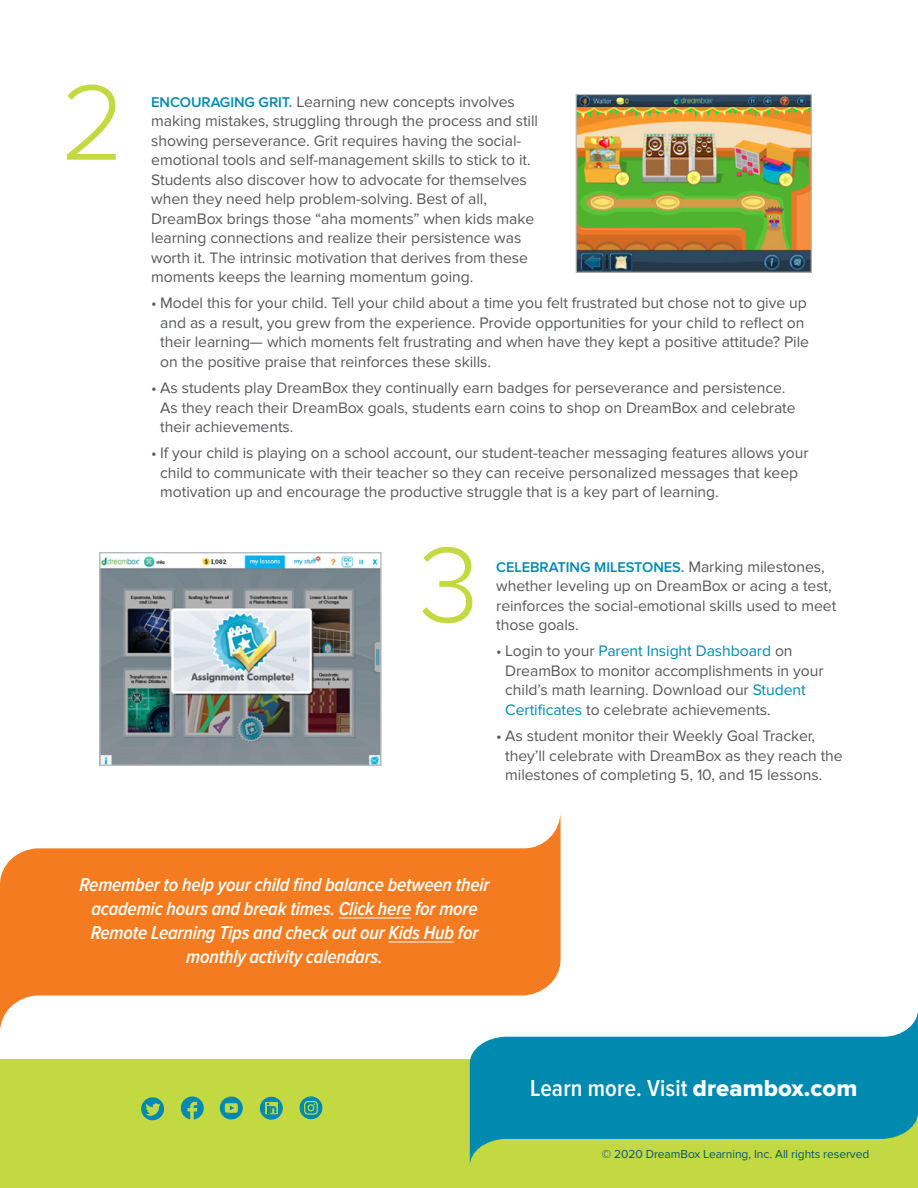
<style>
.page{position:relative;width:918px;height:1188px;background:#fff}
.page>*{position:absolute;margin:0;border:0;box-sizing:border-box;transform-origin:0 0}
.t1{font:300 111px "Proxima Nova";color:#c3d941}
.t2{font:600 24px "Proxima Nova Cond";letter-spacing:.005em;color:#fff}
.t3{font:italic 600 19.5px/24px "Proxima Nova Cond";letter-spacing:-.01em;color:#fff;text-align:center}
.t4{font:15.75px/19.5px "Proxima Nova";letter-spacing:-.005em;color:#58595b}
.t5{font:600 14.7px "Proxima Nova";letter-spacing:-.005em;color:#008ab0}
.t6{font:12px "Proxima Nova";letter-spacing:-.005em;color:#08566d}
.s1{font-weight:600;font-size:14.7px;color:#008ab0}
.s2{font-weight:400;font-size:15.75px;color:#58595b}
.s3{color:#008ab0}
.s4{font-family:"Proxima Nova Extrabld";font-weight:400}
</style>
<div class="page">
<div style="left:0;top:1059px;width:918px;height:129px;background:#c3d941"></div>
<svg style="left:141px;top:1097px;width:23px;height:23px"></svg>
<svg style="left:300px;top:1096px;width:22px;height:23px"></svg>
<svg style="left:260px;top:1097px;width:23px;height:23px"></svg>
<svg style="left:181px;top:1097px;width:23px;height:22px"></svg>
<svg style="left:220px;top:1097px;width:23px;height:22px"></svg>
<svg style="left:0;top:813px;width:561px;height:218px;fill:#f47b20"></svg>
<hr style="left:339px;top:918px;width:72px;height:1px;background:#fff">
<hr style="left:388px;top:942px;width:66px;height:1px;background:#fff">
<img style="left:101px;top:555px;width:279px;height:209px">
<div style="left:99px;top:552px;width:283px;height:214px;border:1px solid #b8babc"></div>
<img style="left:578px;top:96px;width:232px;height:175px">
<div style="left:576px;top:94px;width:236px;height:179px;border:1px solid #b8babc"></div>
<svg style="left:470px;top:1010px;width:448px;height:153px;fill:#008ab0"></svg>
<h1 class="t1" style="left:61px;top:61px;width:66px">2</h1>
<p class="t4" style="left:151px;top:92px;width:388px"><span class="s1">ENCOURAGING GRIT.</span> Learning new concepts involves making mistakes, struggling through the process and still showing perseverance. Grit requires having the social&shy;emotional tools and self-management skills to stick to it.<br>Students also discover how to advocate for themselves when they need help problem-solving. Best of all, DreamBox brings those “aha moments” when kids make learning connections and realize their persistence was worth it. The intrinsic motivation that derives from these moments keeps the learning momentum going.</p>
<p class="t4" style="left:160px;top:294px;width:650px;text-indent:-9px">• Model this for your child. Tell your child about a time you felt frustrated but chose not to give up and as a result, you grew from the experience. Provide opportunities for your child to reflect on their learning— which moments felt frustrating and when have they kept a positive attitude? Pile on the positive praise that reinforces these skills.</p>
<p class="t4" style="left:160px;top:378px;width:637px;text-indent:-9px">• As students play DreamBox they continually earn badges for perseverance and persistence.<br>As they reach their DreamBox goals, students earn coins to shop on DreamBox and celebrate their achievements.</p>
<p class="t4" style="left:160px;top:444px;width:650px;text-indent:-9px">• If your child is playing on a school account, our student-teacher messaging features allows your child to communicate with their teacher so they can receive personalized messages that keep motivation up and encourage the productive struggle that is a key part of learning.</p>
<h1 class="t1" style="left:419px;top:524px;width:62px">3</h1>
<p class="t5" style="left:496px;top:558px;width:330px">CELEBRATING MILESTONES. <span class="s2">Marking milestones,</span></p>
<p class="t4" style="left:496px;top:576px;width:342px">whether leveling up on DreamBox or acing a test, reinforces the social-emotional skills used to meet those goals.</p>
<p class="t4" style="left:505px;top:642px;width:320px;text-indent:-9px">• Login to your <span class="s3">Parent Insight Dashboard</span> on DreamBox to monitor accomplishments in your child’s math learning. Download our <span class="s3">Student Certificates</span> to celebrate achievements.</p>
<p class="t4" style="left:505px;top:726px;width:339px;text-indent:-9px">• As student monitor their Weekly Goal Tracker, they’ll celebrate with DreamBox as they reach the milestones of completing 5, 10, and 15 lessons.</p>
<p class="t3" style="left:79px;top:873px;width:412px">Remember to help your child find balance between their academic hours and break times. Click here for more Remote Learning Tips and check out our Kids Hub for monthly activity calendars.</p>
<h2 class="t2" style="left:530px;top:1074px;width:329px">Learn more. Visit <span class="s4">dreambox.com</span></h2>
<p class="t6" style="left:602px;top:1147px;width:269px">© 2020 DreamBox Learning, Inc. All rights reserved</p>
</div>
